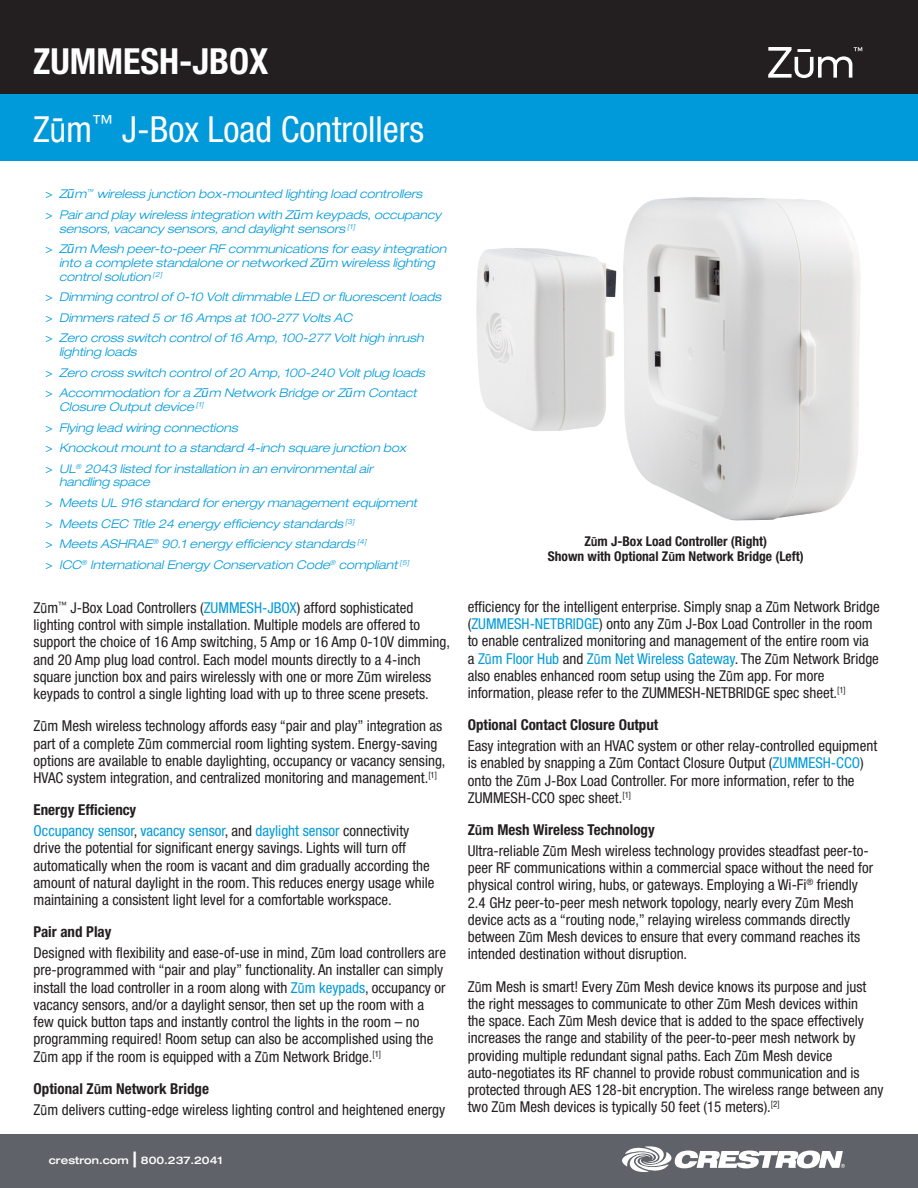
<style>
.page{position:relative;width:918px;height:1188px;background:#fff}
.page>*{position:absolute;margin:0;border:0;box-sizing:border-box;transform-origin:0 0}
.t1{font:condensed 36px/67.7px "Helvetica Neue LT Std";color:#fff}
.t2{font:condensed 15px/17.2px "Helvetica Neue LT Std";color:#231f20}
.bold_copy_headings{font:700 condensed 15px "Helvetica Neue LT Std";color:#231f20}
.bold_copy_headings-2{font:700 condensed 13.5px/15.6px "Helvetica Neue LT Std";color:#231f20;text-align:center}
.t3{font:italic 300 expanded 12px/13.8px "Helvetica Neue LT Std";color:#009ada}
.t4{font:500 expanded 10.5px "Helvetica Neue LT Std";color:#fff}
.s1{font-weight:700}
.s2{font-family:"Arial Narrow";font-stretch:normal}
.s3{font-weight:400;font-style:normal;font-stretch:condensed}
.s4{font-family:"Verdana";font-weight:400;font-stretch:normal}
.s5{color:#009ada}
.s6{font-family:"Arial Narrow";font-stretch:normal;color:#009ada}
.s7{font-size:21px}
</style>
<div class="page">
<div style="left:0;top:0;width:918px;height:94px;background:#231f20"></div>
<svg style="left:768px;top:47px;width:94px;height:31px"></svg>
<div style="left:0;top:94px;width:918px;height:67px;background:#009ada"></div>
<div style="left:0;top:1134px;width:918px;height:54px;background:#5f6369"></div>
<svg style="left:622px;top:1146px;width:223px;height:26px"></svg>
<img style="left:476px;top:197px;width:385px;height:324px">
<h1 class="t1" style="left:33px;top:28px;width:392px"><span class="s1">ZUMMESH-JBOX<br></span>Z<span class="s2">ū</span>m<sup>™</sup> J-Box Load Controllers</h1>
<p class="t3" style="left:46px;top:187px;width:378px"><span class="s3">&gt;</span> Z<span class="s4">ū</span>m<sup>™</sup> wireless junction box-mounted lighting load controllers</p>
<p class="t3" style="left:59px;top:208px;width:384px;text-indent:-14px"><span class="s3">&gt;</span> Pair and play wireless integration with Z<span class="s4">ū</span>m keypads, occupancy sensors, vacancy sensors, and daylight sensors <sup>[1]</sup></p>
<p class="t3" style="left:59px;top:242px;width:389px;text-indent:-14px"><span class="s3">&gt;</span> Z<span class="s4">ū</span>m Mesh peer-to-peer RF communications for easy integration into a complete standalone or networked Z<span class="s4">ū</span>m wireless lighting control solution <sup>[2]</sup></p>
<p class="t3" style="left:46px;top:290px;width:397px"><span class="s3">&gt;</span> Dimming control of 0-10 Volt dimmable LED or fluorescent loads</p>
<p class="t3" style="left:46px;top:311px;width:308px"><span class="s3">&gt;</span> Dimmers rated 5 or 16 Amps at 100-277 Volts AC</p>
<p class="t3" style="left:59px;top:331px;width:366px;text-indent:-14px"><span class="s3">&gt;</span> Zero cross switch control of 16 Amp, 100-277 Volt high inrush lighting loads</p>
<p class="t3" style="left:46px;top:366px;width:381px"><span class="s3">&gt;</span> Zero cross switch control of 20 Amp, 100-240 Volt plug loads</p>
<p class="t3" style="left:59px;top:386px;width:359px;text-indent:-14px"><span class="s3">&gt;</span> Accommodation for a Z<span class="s4">ū</span>m Network Bridge or Z<span class="s4">ū</span>m Contact<br>Closure Output device <sup>[1]</sup></p>
<p class="t3" style="left:46px;top:421px;width:194px"><span class="s3">&gt;</span> Flying lead wiring connections</p>
<p class="t3" style="left:46px;top:441px;width:362px"><span class="s3">&gt;</span> Knockout mount to a standard 4-inch square junction box</p>
<p class="t3" style="left:59px;top:462px;width:315px;text-indent:-14px"><span class="s3">&gt;</span> UL<sup>®</sup> 2043 listed for installation in an environmental air handling space</p>
<p class="t3" style="left:46px;top:496px;width:373px"><span class="s3">&gt;</span> Meets UL 916 standard for energy management equipment</p>
<p class="t3" style="left:46px;top:517px;width:311px"><span class="s3">&gt;</span> Meets CEC Title 24 energy efficiency standards <sup>[3]</sup></p>
<p class="t3" style="left:46px;top:537px;width:323px"><span class="s3">&gt;</span> Meets ASHRAE<sup>®</sup> 90.1 energy efficiency standards <sup>[4]</sup></p>
<p class="t3" style="left:46px;top:558px;width:365px"><span class="s3">&gt;</span> ICC<sup>®</sup> International Energy Conservation Code<sup>®</sup> compliant <sup>[5]</sup></p>
<p class="t2" style="left:34px;top:599px;width:418px">Z<span class="s2">ū</span>m<sup>™</sup> J-Box Load Controllers (<span class="s5">ZUMMESH-JBOX</span>) afford sophisticated lighting control with simple installation. Multiple models are offered to support the choice of 16 Amp switching, 5 Amp or 16 Amp 0-10V dimming, and 20 Amp plug load control. Each model mounts directly to a 4-inch square junction box and pairs wirelessly with one or more Z<span class="s2">ū</span>m wireless keypads to control a single lighting load with up to three scene presets.</p>
<p class="t2" style="left:34px;top:717px;width:413px">Z<span class="s2">ū</span>m Mesh wireless technology affords easy “pair and play” integration as part of a complete Z<span class="s2">ū</span>m commercial room lighting system. Energy-saving options are available to enable daylighting, occupancy or vacancy sensing, HVAC system integration, and centralized monitoring and management.<sup>[1]</sup></p>
<p class="bold_copy_headings" style="left:34px;top:801px;width:104px">Energy Efficiency</p>
<p class="t2" style="left:34px;top:822px;width:402px"><span class="s5">Occupancy sensor</span>, <span class="s5">vacancy sensor</span>, and <span class="s5">daylight sensor</span> connectivity drive the potential for significant energy savings. Lights will turn off automatically when the room is vacant and dim gradually according the amount of natural daylight in the room. This reduces energy usage while maintaining a consistent light level for a comfortable workspace.</p>
<p class="bold_copy_headings" style="left:34px;top:923px;width:79px">Pair and Play</p>
<p class="t2" style="left:34px;top:944px;width:414px">Designed with flexibility and ease-of-use in mind, Z<span class="s2">ū</span>m load controllers are pre-programmed with “pair and play” functionality. An installer can simply install the load controller in a room along with <span class="s5">Z</span><span class="s6">ū</span><span class="s5">m keypads</span>, occupancy or vacancy sensors, and/or a daylight sensor, then set up the room with a few quick button taps and instantly control the lights in the room – no programming required! Room setup can also be accomplished using the Z<span class="s2">ū</span>m app if the room is equipped with a Z<span class="s2">ū</span>m Network Bridge.<sup>[1]</sup></p>
<p class="bold_copy_headings" style="left:34px;top:1080px;width:177px">Optional Z<span class="s2">ū</span>m Network Bridge</p>
<p class="t2" style="left:34px;top:1101px;width:413px">Z<span class="s2">ū</span>m delivers cutting-edge wireless lighting control and heightened energy</p>
<p class="t4" style="left:49px;top:1153px;width:175px">crestron.com <span class="s7">|</span> 800.237.2041</p>
<p class="bold_copy_headings-2" style="left:548px;top:533px;width:258px">Z<span class="s2">ū</span>m J-Box Load Controller (Right)<br>Shown with Optional Z<span class="s2">ū</span>m Network Bridge (Left)</p>
<p class="t2" style="left:468px;top:598px;width:413px">efficiency for the intelligent enterprise. Simply snap a Z<span class="s2">ū</span>m Network Bridge (<span class="s5">ZUMMESH-NETBRIDGE</span>) onto any Z<span class="s2">ū</span>m J-Box Load Controller in the room to enable centralized monitoring and management of the entire room via<br>a <span class="s5">Z</span><span class="s6">ū</span><span class="s5">m Floor Hub</span> and <span class="s5">Z</span><span class="s6">ū</span><span class="s5">m Net Wireless Gateway</span>. The Z<span class="s2">ū</span>m Network Bridge also enables enhanced room setup using the Z<span class="s2">ū</span>m app. For more information, please refer to the ZUMMESH-NETBRIDGE spec sheet.<sup>[1]</sup></p>
<p class="bold_copy_headings" style="left:468px;top:716px;width:192px">Optional Contact Closure Output</p>
<p class="t2" style="left:468px;top:737px;width:411px">Easy integration with an HVAC system or other relay-controlled equipment is enabled by snapping a Z<span class="s2">ū</span>m Contact Closure Output (<span class="s5">ZUMMESH-CCO</span>) onto the Z<span class="s2">ū</span>m J-Box Load Controller. For more information, refer to the ZUMMESH-CCO spec sheet.<sup>[1]</sup></p>
<p class="bold_copy_headings" style="left:468px;top:821px;width:189px">Z<span class="s2">ū</span>m Mesh Wireless Technology</p>
<p class="t2" style="left:468px;top:842px;width:407px">Ultra-reliable Z<span class="s2">ū</span>m Mesh wireless technology provides steadfast peer-to&shy;peer RF communications within a commercial space without the need for physical control wiring, hubs, or gateways. Employing a Wi-Fi<sup>®</sup> friendly 2.4 GHz peer-to-peer mesh network topology, nearly every Z<span class="s2">ū</span>m Mesh device acts as a “routing node,” relaying wireless commands directly between Z<span class="s2">ū</span>m Mesh devices to ensure that every command reaches its intended destination without disruption.</p>
<p class="t2" style="left:468px;top:978px;width:417px">Z<span class="s2">ū</span>m Mesh is smart! Every Z<span class="s2">ū</span>m Mesh device knows its purpose and just the right messages to communicate to other Z<span class="s2">ū</span>m Mesh devices within<br>the space. Each Z<span class="s2">ū</span>m Mesh device that is added to the space effectively increases the range and stability of the peer-to-peer mesh network by providing multiple redundant signal paths. Each Z<span class="s2">ū</span>m Mesh device auto-negotiates its RF channel to provide robust communication and is protected through AES 128-bit encryption. The wireless range between any two Z<span class="s2">ū</span>m Mesh devices is typically 50 feet (15 meters).<sup>[2]</sup></p>
</div>
